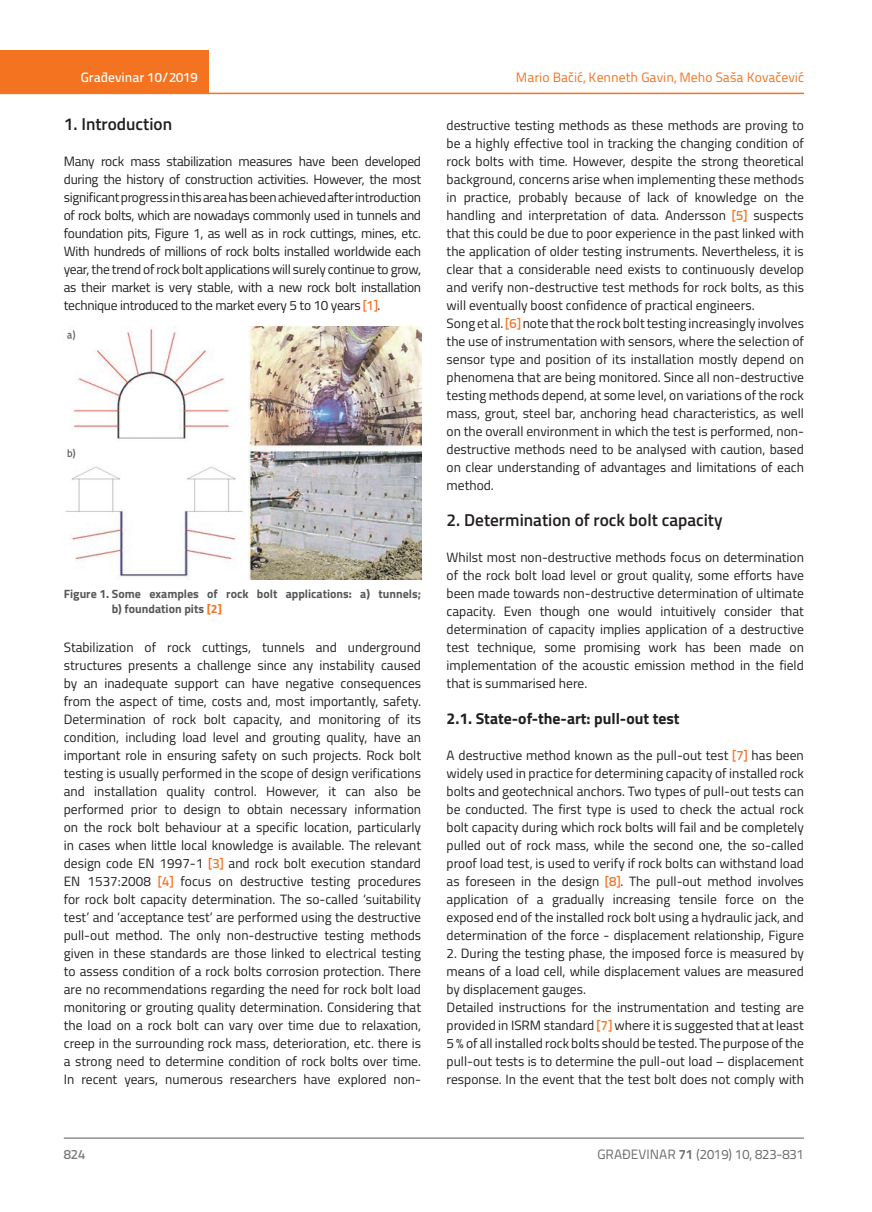
<style>
.page{position:relative;width:872px;height:1212px;background:#fff}
.page>*{position:absolute;margin:0;border:0;box-sizing:border-box;transform-origin:0 0}
.t1{font:600 17.25px "Titillium";color:#231f20}
.t2{font:700 15.75px "Titillium";color:#231f20}
.t3{font:13.5px/18px "Titillium";color:#231f20;text-align:justify}
.t4{font:13.5px "Titillium Text 22 L";color:#f47321}
.t5{font:13.5px "Titillium Text 22 L";color:#6c6d70}
.t6{font:500 13.5px "Titillium Text 22 L";color:#fff}
.t7{font:500 13.5px "Titillium Text 22 L";color:#787a7d}
.t8{font:700 12px/15px "Titillium";color:#57585a}
.s1{font-family:"Titillium Text 22 L";font-weight:500;color:#f47321}
.s2{color:#f47321}
.s3{font-weight:700}
</style>
<div class="page">
<div style="left:0;top:50px;width:208px;height:44px;background:#f47321"></div>
<hr style="left:0;top:93px;width:804px;height:1px;background:#f47321">
<hr style="left:64px;top:1138px;width:740px;height:1px;background:#57585a">
<img style="left:65px;top:326px;width:356px;height:253px">
<p class="t6" style="left:81px;top:67px;width:118px">Građevinar 10/2019</p>
<p class="t1" style="left:64px;top:111px;width:110px">1. Introduction</p>
<p class="t3" style="left:64px;top:151px;width:359px">Many rock mass stabilization measures have been developed during the history of construction activities. However, the most significant progress in this area has been achieved after introduction of rock bolts, which are nowadays commonly used in tunnels and foundation pits, Figure 1, as well as in rock cuttings, mines, etc.<br>With hundreds of millions of rock bolts installed worldwide each year, the trend of rock bolt applications will surely continue to grow, as their market is very stable, with a new rock bolt installation technique introduced to the market every 5 to 10 years <span class="s1">[1]</span>.</p>
<p class="t8" style="left:112px;top:586px;width:310px;text-indent:-48px">Figure 1. Some examples of rock bolt applications: a) tunnels; b) foundation pits <span class="s2">[2]</span></p>
<p class="t3" style="left:64px;top:638px;width:359px">Stabilization of rock cuttings, tunnels and underground structures presents a challenge since any instability caused by an inadequate support can have negative consequences from the aspect of time, costs and, most importantly, safety.<br>Determination of rock bolt capacity, and monitoring of its condition, including load level and grouting quality, have an important role in ensuring safety on such projects. Rock bolt testing is usually performed in the scope of design verifications and installation quality control. However, it can also be performed prior to design to obtain necessary information on the rock bolt behaviour at a specific location, particularly in cases when little local knowledge is available. The relevant design code EN 1997-1 <span class="s1">[3]</span> and rock bolt execution standard EN 1537:2008 <span class="s1">[4]</span> focus on destructive testing procedures for rock bolt capacity determination. The so-called ‘suitability test’ and ‘acceptance test’ are performed using the destructive pull-out method. The only non-destructive testing methods given in these standards are those linked to electrical testing to assess condition of a rock bolts corrosion protection. There are no recommendations regarding the need for rock bolt load monitoring or grouting quality determination. Considering that the load on a rock bolt can vary over time due to relaxation, creep in the surrounding rock mass, deterioration, etc. there is a strong need to determine condition of rock bolts over time.<br>In recent years, numerous researchers have explored non-</p>
<p class="t4" style="left:516px;top:68px;width:289px">Mario Bačić, Kenneth Gavin, Meho Saša Kovačević</p>
<p class="t3" style="left:446px;top:115px;width:359px;text-align:left">destructive testing methods as these methods are proving to be a highly effective tool in tracking the changing condition of rock bolts with time. However, despite the strong theoretical background, concerns arise when implementing these methods in practice, probably because of lack of knowledge on the handling and interpretation of data. Andersson <span class="s1">[5]</span> suspects that this could be due to poor experience in the past linked with the application of older testing instruments. Nevertheless, it is clear that a considerable need exists to continuously develop and verify non-destructive test methods for rock bolts, as this will eventually boost confidence of practical engineers.<br>Song et al. <span class="s1">[6]</span> note that the rock bolt testing increasingly involves the use of instrumentation with sensors, where the selection of sensor type and position of its installation mostly depend on phenomena that are being monitored. Since all non-destructive testing methods depend, at some level, on variations of the rock mass, grout, steel bar, anchoring head characteristics, as well on the overall environment in which the test is performed, non&shy;destructive methods need to be analysed with caution, based on clear understanding of advantages and limitations of each method.</p>
<p class="t1" style="left:446px;top:507px;width:277px">2. Determination of rock bolt capacity</p>
<p class="t3" style="left:446px;top:547px;width:359px">Whilst most non-destructive methods focus on determination of the rock bolt load level or grout quality, some efforts have been made towards non-destructive determination of ultimate capacity. Even though one would intuitively consider that determination of capacity implies application of a destructive test technique, some promising work has been made on implementation of the acoustic emission method in the field that is summarised here.</p>
<p class="t2" style="left:446px;top:706px;width:234px">2.1. State-of-the-art: pull-out test</p>
<p class="t3" style="left:446px;top:746px;width:359px">A destructive method known as the pull-out test <span class="s1">[7]</span> has been widely used in practice for determining capacity of installed rock bolts and geotechnical anchors. Two types of pull-out tests can be conducted. The first type is used to check the actual rock bolt capacity during which rock bolts will fail and be completely pulled out of rock mass, while the second one, the so-called proof load test, is used to verify if rock bolts can withstand load as foreseen in the design <span class="s1">[8]</span>. The pull-out method involves application of a gradually increasing tensile force on the exposed end of the installed rock bolt using a hydraulic jack, and determination of the force - displacement relationship, Figure</p>
<p class="t3" style="left:446px;top:944px;width:359px;text-align:left">2. During the testing phase, the imposed force is measured by means of a load cell, while displacement values are measured by displacement gauges.<br>Detailed instructions for the instrumentation and testing are provided in ISRM standard <span class="s1">[7]</span> where it is suggested that at least 5 % of all installed rock bolts should be tested. The purpose of the pull-out tests is to determine the pull-out load – displacement response. In the event that the test bolt does not comply with</p>
<p class="t7" style="left:64px;top:1144px;width:23px">824</p>
<p class="t5" style="left:597px;top:1144px;width:208px">GRAĐEVINAR <span class="s3">71</span> (2019) 10, 823-831</p>
</div>
